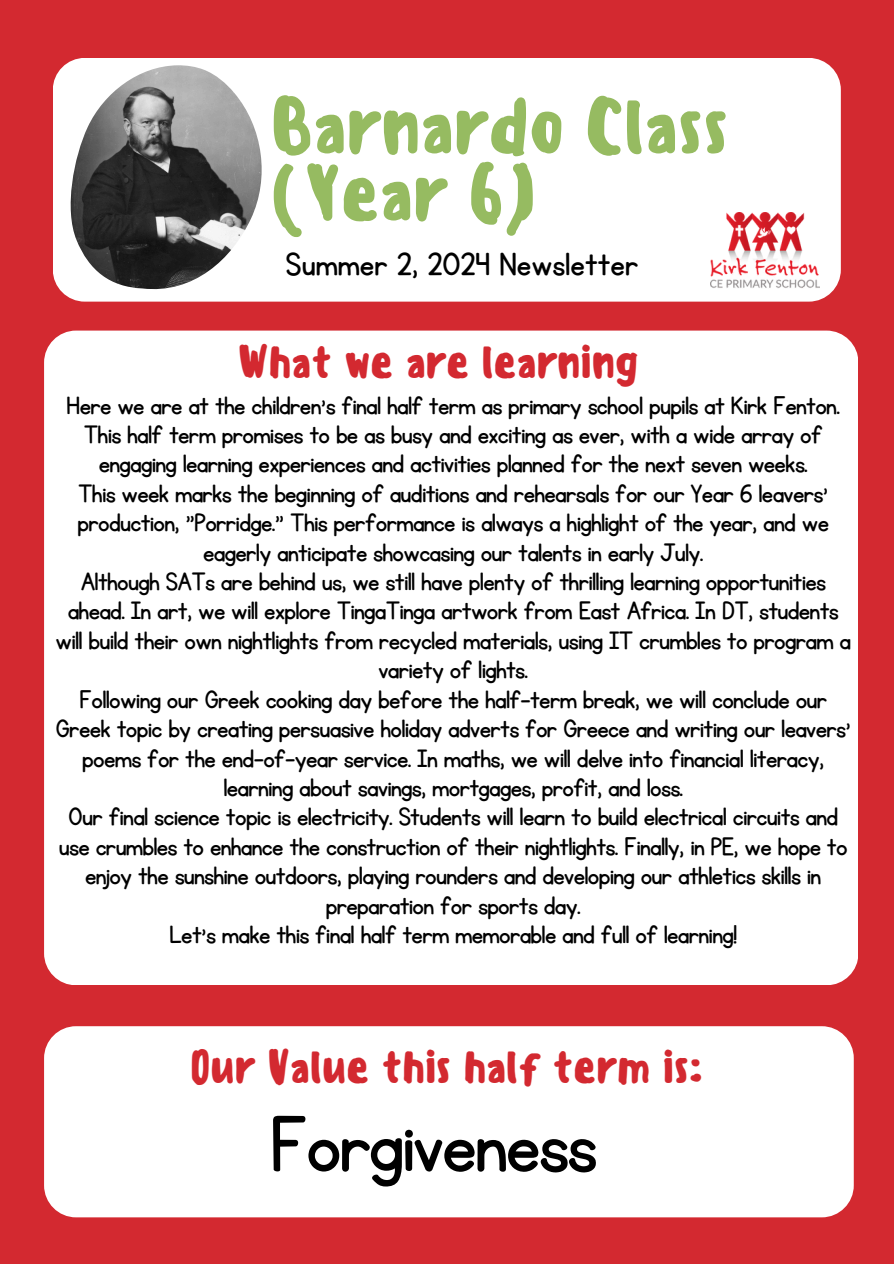
<style>
.page{position:relative;width:894px;height:1264px;background:#fff}
.page>*{position:absolute;margin:0;border:0;box-sizing:border-box;transform-origin:0 0}
.t1{font:90px "KG Primary Penmanship";letter-spacing:-.025em;color:#000}
.t2{font:500 75.75px/67.1px "Sensei";letter-spacing:-.025em;color:#96bb61}
.t3{font:500 45px "Sensei";letter-spacing:-.025em;color:#d32930}
.t4{font:37.5px "KG Primary Penmanship";color:#000}
.t5{font:29.4px/29.4px "KG Primary Penmanship";letter-spacing:-.025em;color:#000;text-align:center}
</style>
<div class="page">
<div style="left:0;top:0;width:893px;height:1263px;background:#d32930"></div>
<div style="left:53px;top:58px;width:787px;height:243px;background:#fff;border-radius:32px"></div>
<div style="left:44px;top:330px;width:813px;height:655px;background:#fff;border-radius:32px"></div>
<div style="left:44px;top:1026px;width:809px;height:191px;background:#fff;border-radius:32px"></div>
<img style="left:710px;top:213px;width:109px;height:75px">
<img style="left:71px;top:65px;width:190px;height:224px">
<p class="t2" style="left:270px;top:93px;width:461px">Barnardo Class (Year 6)</p>
<h3 class="t4" style="left:286px;top:246px;width:354px">Summer 2, 2024 Newsletter</h3>
<p class="t3" style="left:237px;top:335px;width:403px">What we are learning</p>
<p class="t5" style="left:67px;top:391px;width:774px">Here we are at the children’s final half term as primary school pupils at Kirk Fenton.<br>This half term promises to be as busy and exciting as ever, with a wide array of engaging learning experiences and activities planned for the next seven weeks.</p>
<h4 class="t5" style="left:77px;top:479px;width:753px">This week marks the beginning of auditions and rehearsals for our Year 6 leavers' production, "Porridge." This performance is always a highlight of the year, and we eagerly anticipate showcasing our talents in early July.</h4>
<h3 class="t5" style="left:55px;top:567px;width:796px">Although SATs are behind us, we stil have plenty of thriling learning opportunities ahead. In art, we wil explore TingaTinga artwork from East Africa. In DT, students wil build their own nightlights from recycled materials, using IT crumbles to program a variety of lights.</h3>
<p class="t5" style="left:55px;top:685px;width:796px">Folowing our Greek cooking day before the half-term break, we wil conclude our Greek topic by creating persuasive holiday adverts for Greece and writing our leavers' poems for the end-of-year service. In maths, we wil delve into financial literacy, learning about savings, mortgages, profit, and loss.</p>
<p class="t5" style="left:59px;top:803px;width:790px">Our final science topic is electricity. Students wil learn to build electrical circuits and use crumbles to enhance the construction of their nightlights. Finaly, in PE, we hope to enjoy the sunshine outdoors, playing rounders and developing our athletics skils in preparation for sports day.</p>
<p class="t5" style="left:169px;top:920px;width:569px">Let's make this final half term memorable and ful of learning!</p>
<p class="t3" style="left:190px;top:1039px;width:515px">Our Value this half term is:</p>
<h1 class="t1" style="left:269px;top:1101px;width:330px">Forgiveness</h1>
</div>
